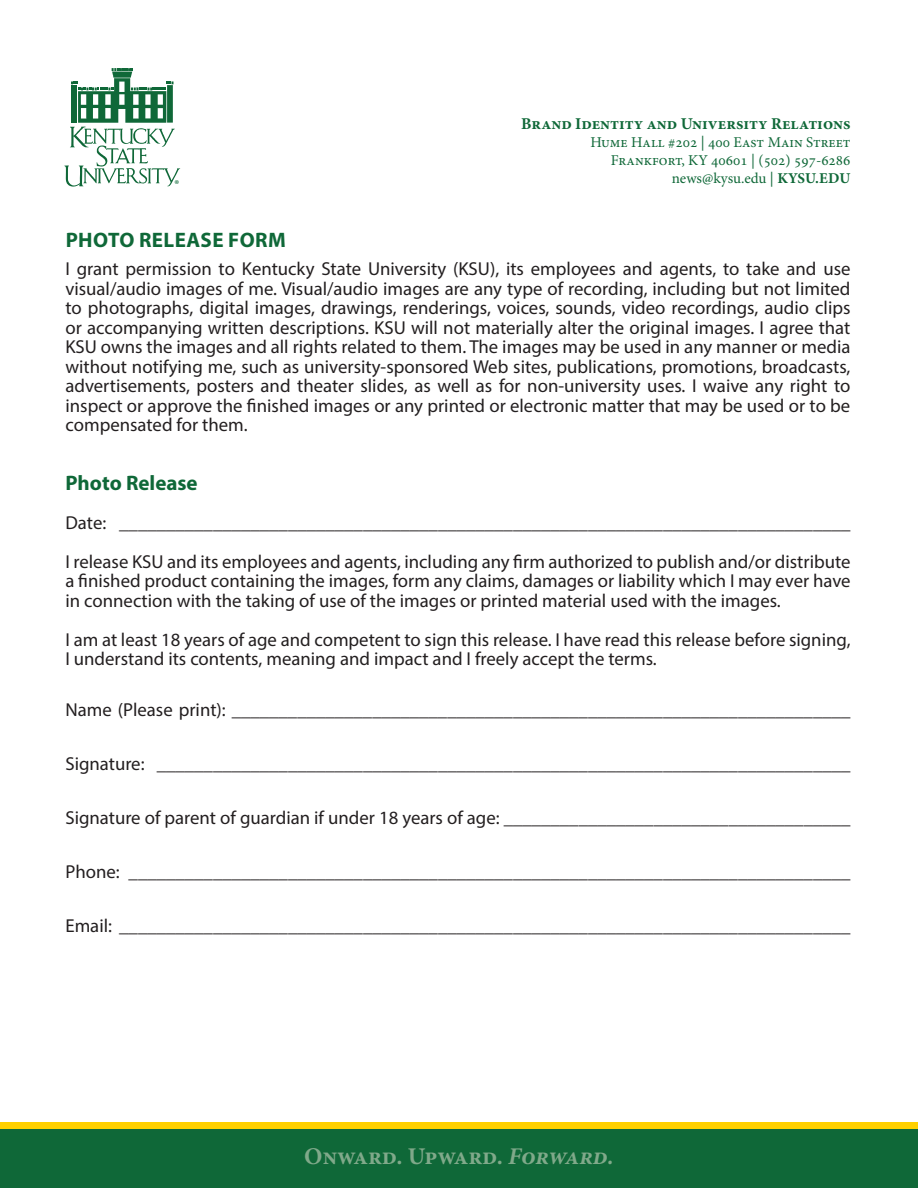
<style>
.page{position:relative;width:918px;height:1188px;background:#fff}
.page>*{position:absolute;margin:0;border:0;box-sizing:border-box;transform-origin:0 0}
.t1{font:700 24px "Minion Pro";letter-spacing:-.01em;color:#80a98a}
.t2{font:700 21px "Myriad Pro";letter-spacing:.02em;color:#0f6838}
.t3{font:700 21px "Myriad Pro";color:#0f6838}
.t4{font:18.75px/19.5px "Myriad Pro";color:#231f20;text-align:justify}
.t5{font:700 16.5px "Minion Pro";color:#0f6838}
.t6{font:15px "Minion Pro";color:#0f6838}
.t7{font:11.4px "Myriad Pro";color:#0f6838}
.s1{font-weight:700}
.s2{font-style:italic}
</style>
<div class="page">
<div style="left:0;top:1122px;width:918px;height:42px;background:#ffd000"></div>
<div style="left:0;top:1130px;width:918px;height:58px;background:#0f6838"></div>
<svg style="left:64px;top:68px;width:116px;height:119px"></svg>
<p class="t7" style="left:175px;top:177px;width:6px">®</p>
<p class="t5" style="left:521px;top:113px;width:331px">Brand Identity and University Relations</p>
<p class="t6" style="left:590px;top:133px;width:262px">Hume Hall #202 | 400 East Main Street</p>
<p class="t6" style="left:611px;top:151px;width:241px">Frankfort, KY 40601 | (502) 597-6286</p>
<p class="t6" style="left:672px;top:169px;width:180px">news@kysu.edu | <span class="s1">KYSU.EDU</span></p>
<p class="t2" style="left:66px;top:226px;width:222px">PHOTO RELEASE FORM</p>
<p class="t4" style="left:65px;top:259px;width:787px">I grant permission to Kentucky State University (KSU), its employees and agents, to take and use visual/audio images of me. Visual/audio images are any type of recording, including but not limited to photographs, digital images, drawings, renderings, voices, sounds, video recordings, audio clips or accompanying written descriptions. KSU will not materially alter the original images. I agree that KSU owns the images and all rights related to them. The images may be used in any manner or media without notifying me, such as university-sponsored Web sites, publications, promotions, broadcasts, advertisements, posters and theater slides, as well as for non-university uses. I waive any right to inspect or approve the finished images or any printed or electronic matter that may be used or to be compensated for them.</p>
<p class="t3" style="left:65px;top:469px;width:134px">Photo Release</p>
<p class="t4" style="left:65px;top:513px;width:787px">Date: ______________________________________________________________________________</p>
<p class="t4" style="left:65px;top:552px;width:787px">I release KSU and its employees and agents, including any firm authorized to publish and/or distribute a finished product containing the images, form any claims, damages or liability which I may ever have in connection with the taking of use of the images or printed material used with the images.</p>
<p class="t4" style="left:65px;top:630px;width:787px">I am at least 18 years of age and competent to sign this release. I have read this release before signing,<br>I understand its contents, meaning and impact and I freely accept the terms.</p>
<p class="t4" style="left:65px;top:700px;width:787px">Name (Please print): __________________________________________________________________</p>
<p class="t4" style="left:65px;top:754px;width:787px">Signature: __________________________________________________________________________</p>
<p class="t4" style="left:65px;top:808px;width:787px">Signature of parent of guardian if under 18 years of age: _____________________________________</p>
<p class="t4" style="left:65px;top:862px;width:787px">Phone: _____________________________________________________________________________</p>
<p class="t4" style="left:65px;top:916px;width:787px">Email: ______________________________________________________________________________</p>
<p class="t1" style="left:304px;top:1140px;width:311px">Onward. Upward. <span class="s2">Forward.</span></p>
</div>
